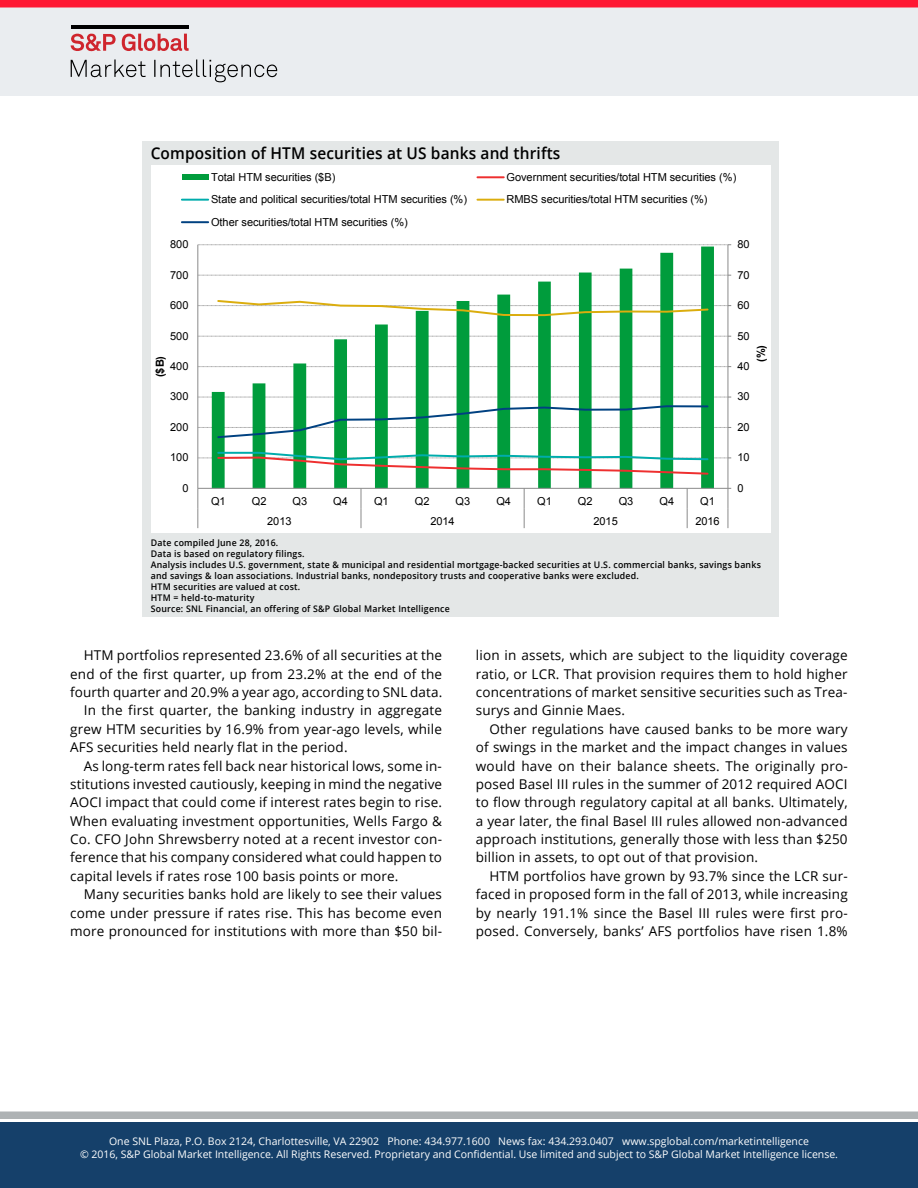
<style>
.page{position:relative;width:918px;height:1188px;background:#fff}
.page>*{position:absolute;margin:0;border:0;box-sizing:border-box;transform-origin:0 0}
.t1{font:33px "Myriad Pro";letter-spacing:.095em;color:#fff;scale:2 1}
.t2{font:600 16.2px "Open Sans";letter-spacing:.01em;color:#000;scale:.95 1}
.t3{font:13.5px/18.3px "Open Sans";letter-spacing:.01em;color:#000;text-align:justify}
.t4{font:10.95px "Arial";letter-spacing:-.005em;color:#000}
.t5{font:700 10.95px "Arial";color:#000}
.t6{font:10.5px/12.6px "Open Sans";color:#fff;text-align:center}
.t7{font:600 9.15px/10.9px "Open Sans";letter-spacing:.025em;color:#000;scale:.96 1}
</style>
<div class="page">
<div style="left:0;top:0;width:918px;height:95px;background:#eaedf0"></div>
<div style="left:0;top:0;width:918px;height:8px;background:#ff1833"></div>
<div style="left:0;top:1112px;width:918px;height:7px;background:#aeb2b4"></div>
<div style="left:0;top:1122px;width:918px;height:66px;background:#15406a"></div>
<svg style="left:71px;top:59px;width:206px;height:23px"></svg>
<svg style="left:71px;top:33px;width:118px;height:19px"></svg>
<hr style="left:71px;top:26px;width:118px;height:3px;background:#000">
<div style="left:143px;top:142px;width:636px;height:475px;background:#e4e7e7"></div>
<div style="left:151px;top:165px;width:620px;height:368px;background:#fff"></div>
<svg style="left:212px;top:247px;width:502px;height:241px"></svg>
<hr style="left:728px;top:245px;width:1px;height:243px;background:#8a8a8a">
<svg style="left:199px;top:397px;width:532px;height:1px"></svg>
<svg style="left:199px;top:366px;width:532px;height:1px"></svg>
<svg style="left:199px;top:336px;width:532px;height:1px"></svg>
<svg style="left:199px;top:275px;width:532px;height:1px"></svg>
<svg style="left:198px;top:244px;width:533px;height:1px"></svg>
<hr style="left:198px;top:245px;width:1px;height:243px;background:#8a8a8a">
<hr style="left:198px;top:488px;width:530px;height:1px;background:#8a8a8a">
<svg style="left:198px;top:488px;width:1px;height:40px"></svg>
<svg style="left:361px;top:488px;width:1px;height:40px"></svg>
<svg style="left:524px;top:489px;width:1px;height:39px"></svg>
<svg style="left:687px;top:489px;width:1px;height:39px"></svg>
<svg style="left:728px;top:488px;width:3px;height:40px"></svg>
<svg style="left:198px;top:451px;width:533px;height:25px"></svg>
<svg style="left:198px;top:299px;width:533px;height:18px"></svg>
<svg style="left:198px;top:404px;width:533px;height:35px"></svg>
<div style="left:182px;top:175px;width:26px;height:5px;background:#009c3c"></div>
<hr style="left:477px;top:176px;width:27px;height:2px;background:#ee2f2f">
<hr style="left:182px;top:199px;width:26px;height:2px;background:#00acac">
<hr style="left:477px;top:199px;width:27px;height:2px;background:#dbad0d">
<hr style="left:182px;top:221px;width:26px;height:2px;background:#004181">
<p class="t2" style="left:151px;top:142px;width:433px">Composition of HTM securities at US banks and thrifts</p>
<p class="t4" style="left:211px;top:170px;width:126px">Total HTM securities ($B)</p>
<p class="t4" style="left:507px;top:170px;width:231px">Government securities/total HTM securities (%)</p>
<p class="t4" style="left:211px;top:192px;width:257px">State and political securities/total HTM securities (%)</p>
<p class="t4" style="left:507px;top:192px;width:203px">RMBS securities/total HTM securities (%)</p>
<p class="t4" style="left:211px;top:215px;width:198px">Other securities/total HTM securities (%)</p>
<p class="t4" style="left:170px;top:237px;width:20px">800</p>
<p class="t4" style="left:737px;top:237px;width:14px">80</p>
<p class="t4" style="left:170px;top:268px;width:20px">700</p>
<p class="t4" style="left:737px;top:268px;width:14px">70</p>
<p class="t4" style="left:170px;top:298px;width:20px">600</p>
<p class="t4" style="left:737px;top:298px;width:14px">60</p>
<p class="t4" style="left:170px;top:329px;width:20px">500</p>
<p class="t4" style="left:737px;top:329px;width:14px">50</p>
<p class="t5" style="left:153px;top:377px;width:23px;rotate:-90deg">($B)</p>
<p class="t4" style="left:170px;top:359px;width:20px">400</p>
<p class="t5" style="left:754px;top:362px;width:18px;rotate:-90deg">(%)</p>
<p class="t4" style="left:737px;top:359px;width:14px">40</p>
<p class="t4" style="left:170px;top:389px;width:20px">300</p>
<p class="t4" style="left:737px;top:389px;width:14px">30</p>
<p class="t4" style="left:170px;top:420px;width:20px">200</p>
<p class="t4" style="left:737px;top:420px;width:14px">20</p>
<p class="t4" style="left:170px;top:450px;width:20px">100</p>
<p class="t4" style="left:737px;top:450px;width:14px">10</p>
<p class="t4" style="left:182px;top:481px;width:8px">0</p>
<p class="t4" style="left:737px;top:481px;width:8px">0</p>
<p class="t4" style="left:211px;top:494px;width:16px">Q1</p>
<p class="t4" style="left:252px;top:494px;width:16px">Q2</p>
<p class="t4" style="left:293px;top:494px;width:16px">Q3</p>
<p class="t4" style="left:333px;top:494px;width:16px">Q4</p>
<p class="t4" style="left:374px;top:494px;width:16px">Q1</p>
<p class="t4" style="left:415px;top:494px;width:16px">Q2</p>
<p class="t4" style="left:456px;top:494px;width:16px">Q3</p>
<p class="t4" style="left:496px;top:494px;width:16px">Q4</p>
<p class="t4" style="left:537px;top:494px;width:16px">Q1</p>
<p class="t4" style="left:578px;top:494px;width:16px">Q2</p>
<p class="t4" style="left:619px;top:494px;width:16px">Q3</p>
<p class="t4" style="left:660px;top:494px;width:16px">Q4</p>
<p class="t4" style="left:700px;top:494px;width:16px">Q1</p>
<p class="t4" style="left:267px;top:514px;width:26px">2013</p>
<p class="t4" style="left:430px;top:514px;width:26px">2014</p>
<p class="t4" style="left:593px;top:514px;width:26px">2015</p>
<p class="t4" style="left:695px;top:514px;width:26px">2016</p>
<p class="t7" style="left:151px;top:537px;width:637px">Date compiled June 28, 2016.<br>Data is based on regulatory filings.<br>Analysis includes U.S. government, state &amp; municipal and residential mortgage-backed securities at U.S. commercial banks, savings banks and savings &amp; loan associations. Industrial banks, nondepository trusts and cooperative banks were excluded.<br>HTM securities are valued at cost.<br>HTM = held-to-maturity<br>Source: SNL Financial, an offering of S&amp;P Global Market Intelligence</p>
<p class="t3" style="left:84px;top:646px;width:360px">HTM portfolios represented 23.6% of all securities at the</p>
<p class="t3" style="left:70px;top:664px;width:373px">end of the first quarter, up from 23.2% at the end of the</p>
<p class="t3" style="left:70px;top:683px;width:374px">fourth quarter and 20.9% a year ago, according to SNL data.</p>
<p class="t3" style="left:84px;top:701px;width:360px">In the first quarter, the banking industry in aggregate</p>
<p class="t3" style="left:70px;top:719px;width:373px">grew HTM securities by 16.9% from year-ago levels, while</p>
<p class="t3" style="left:70px;top:738px;width:279px">AFS securities held nearly flat in the period.</p>
<p class="t3" style="left:84px;top:756px;width:360px">As long-term rates fell back near historical lows, some in-</p>
<p class="t3" style="left:70px;top:775px;width:374px">stitutions invested cautiously, keeping in mind the negative</p>
<p class="t3" style="left:70px;top:793px;width:373px">AOCI impact that could come if interest rates begin to rise.</p>
<p class="t3" style="left:70px;top:811px;width:373px">When evaluating investment opportunities, Wells Fargo &amp;</p>
<p class="t3" style="left:70px;top:830px;width:373px">Co. CFO John Shrewsberry noted at a recent investor con-</p>
<p class="t3" style="left:70px;top:848px;width:373px">ference that his company considered what could happen to</p>
<p class="t3" style="left:70px;top:866px;width:330px">capital levels if rates rose 100 basis points or more.</p>
<p class="t3" style="left:84px;top:885px;width:360px">Many securities banks hold are likely to see their values</p>
<p class="t3" style="left:70px;top:903px;width:373px">come under pressure if rates rise. This has become even</p>
<p class="t3" style="left:70px;top:922px;width:373px">more pronounced for institutions with more than $50 bil-</p>
<p class="t3" style="left:476px;top:646px;width:373px">lion in assets, which are subject to the liquidity coverage ratio, or LCR. That provision requires them to hold higher concentrations of market sensitive securities such as Trea&shy;surys and Ginnie Maes.</p>
<p class="t3" style="left:476px;top:719px;width:374px;text-indent:14px">Other regulations have caused banks to be more wary of swings in the market and the impact changes in values would have on their balance sheets. The originally pro&shy;posed Basel III rules in the summer of 2012 required AOCI to flow through regulatory capital at all banks. Ultimately, a year later, the final Basel III rules allowed non-advanced approach institutions, generally those with less than $250 billion in assets, to opt out of that provision.</p>
<p class="t3" style="left:476px;top:866px;width:373px;text-indent:14px">HTM portfolios have grown by 93.7% since the LCR sur&shy;faced in proposed form in the fall of 2013, while increasing by nearly 191.1% since the Basel III rules were first pro&shy;posed. Conversely, banks’ AFS portfolios have risen 1.8%</p>
<h1 class="t1" style="left:63px;top:1127px;width:328px">http://www.snl.com</h1>
<p class="t6" style="left:80px;top:1135px;width:760px">One SNL Plaza, P.O. Box 2124, Charlottesville, VA 22902 Phone: 434.977.1600 News fax: 434.293.0407 www.spglobal.com/marketintelligence<br>© 2016, S&amp;P Global Market Intelligence. All Rights Reserved. Proprietary and Confidential. Use limited and subject to S&amp;P Global Market Intelligence license.</p>
</div>
